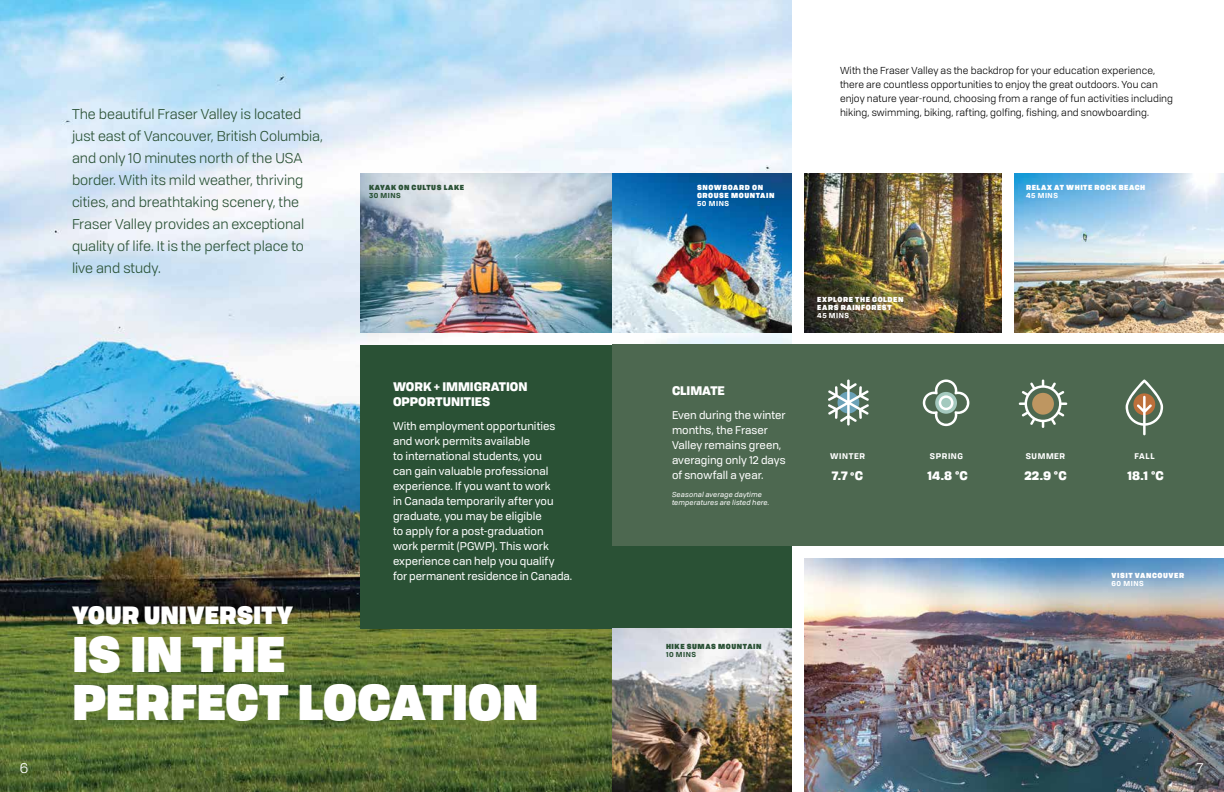
<style>
.page{position:relative;width:1224px;height:792px;background:#fff}
.page>*{position:absolute;margin:0;border:0;box-sizing:border-box;transform-origin:0 0}
.t1{font:900 48px/48px "Tofino";letter-spacing:-.01em;color:#fff}
.t2{font:900 24px "Tofino";letter-spacing:-.005em;color:#fff}
.t3{font:14px/22px "Tofino";letter-spacing:-.005em;color:#2a5135}
.t4{font:14px "Tofino";color:#fff}
.t5{font:900 12px/15px "Tofino";color:#fff}
.t6{font:11px/15px "Tofino";color:#fff}
.t7{font:10px/14px "Tofino";letter-spacing:.005em;color:#000}
.t8{font:700 8px "Tofino";letter-spacing:.075em;color:#fff}
.t9{font:900 7px/8px "Tofino";letter-spacing:.08em;color:#fff}
.t10{font:italic 7px/8.4px "Tofino";letter-spacing:.015em;color:#fff}
.t11{font:900 7px "Tofino";letter-spacing:.08em;color:#2a5135}
.t12{font:700 7px "Tofino";letter-spacing:.08em;color:#fff}
.t13{font:700 7px "Tofino";letter-spacing:.08em;color:#2a5135}
</style>
<div class="page">
<img style="left:0;top:0;width:792px;height:792px">
<img style="left:360px;top:173px;width:432px;height:160px">
<img style="left:1014px;top:173px;width:210px;height:160px">
<img style="left:804px;top:173px;width:198px;height:160px">
<div style="left:360px;top:345px;width:432px;height:283px;background:#2a5135"></div>
<div style="left:612px;top:345px;width:612px;height:201px;background:#4d6850"></div>
<img style="left:804px;top:558px;width:420px;height:234px">
<svg style="left:1019px;top:380px;width:48px;height:48px"></svg>
<svg style="left:1126px;top:379px;width:37px;height:56px"></svg>
<svg style="left:828px;top:379px;width:41px;height:47px"></svg>
<svg style="left:923px;top:380px;width:46px;height:46px"></svg>
<img style="left:612px;top:628px;width:180px;height:164px">
<p class="t3" style="left:72px;top:102px;width:253px">The beautiful Fraser Valley is located just east of Vancouver, British Columbia, and only 10 minutes north of the USA border. With its mild weather, thriving cities, and breathtaking scenery, the Fraser Valley provides an exceptional quality of life. It is the perfect place to live and study.</p>
<p class="t11" style="left:369px;top:181px;width:97px">KAYAK ON CULTUS LAKE</p>
<p class="t13" style="left:369px;top:190px;width:33px">30 MINS</p>
<p class="t5" style="left:393px;top:378px;width:136px">WORK + IMMIGRATION<br>OPPORTUNITIES</p>
<p class="t6" style="left:393px;top:418px;width:181px">With employment opportunities and work permits available<br>to international students, you<br>can gain valuable professional experience. If you want to work<br>in Canada temporarily after you graduate, you may be eligible<br>to apply for a post-graduation<br>work permit (PGWP). This work experience can help you qualify<br>for permanent residence in Canada.</p>
<h2 class="t2" style="left:72px;top:594px;width:223px">YOUR UNIVERSITY</h2>
<h1 class="t1" style="left:72px;top:626px;width:468px">IS IN THE<br>PERFECT LOCATION</h1>
<p class="t9" style="left:697px;top:183px;width:79px">SNOWBOARD ON<br>GROUSE MOUNTAIN</p>
<p class="t12" style="left:697px;top:198px;width:34px">50 MINS</p>
<p class="t7" style="left:840px;top:62px;width:335px">With the Fraser Valley as the backdrop for your education experience, there are countless opportunities to enjoy the great outdoors. You can enjoy nature year-round, choosing from a range of fun activities including hiking, swimming, biking, rafting, golfing, fishing, and snowboarding.</p>
<p class="t9" style="left:1026px;top:183px;width:121px">RELAX AT WHITE ROCK BEACH</p>
<p class="t12" style="left:1026px;top:190px;width:34px">45 MINS</p>
<p class="t5" style="left:672px;top:382px;width:54px">CLIMATE</p>
<p class="t6" style="left:672px;top:407px;width:115px">Even during the winter months, the Fraser<br>Valley remains green, averaging only 12 days of snowfall a year.</p>
<p class="t10" style="left:672px;top:489px;width:99px">Seasonal average daytime temperatures are listed here.</p>
<p class="t9" style="left:817px;top:295px;width:88px">EXPLORE THE GOLDEN<br>EARS RAINFOREST</p>
<p class="t12" style="left:817px;top:309px;width:34px">45 MINS</p>
<p class="t8" style="left:830px;top:450px;width:36px">WINTER</p>
<p class="t5" style="left:832px;top:467px;width:33px">7.7 °C</p>
<p class="t8" style="left:930px;top:450px;width:35px">SPRING</p>
<p class="t5" style="left:928px;top:467px;width:42px">14.8 °C</p>
<p class="t11" style="left:666px;top:640px;width:97px">HIKE SUMAS MOUNTAIN</p>
<p class="t13" style="left:666px;top:648px;width:32px">10 MINS</p>
<p class="t8" style="left:1026px;top:450px;width:41px">SUMMER</p>
<p class="t5" style="left:1024px;top:467px;width:44px">22.9 °C</p>
<p class="t8" style="left:1134px;top:450px;width:22px">FALL</p>
<p class="t5" style="left:1128px;top:467px;width:38px">18.1 °C</p>
<p class="t9" style="left:1112px;top:571px;width:74px">VISIT VANCOUVER</p>
<p class="t12" style="left:1112px;top:578px;width:34px">60 MINS</p>
<p class="t4" style="left:20px;top:758px;width:10px">6</p>
<p class="t4" style="left:1197px;top:758px;width:8px">7</p>
</div>
